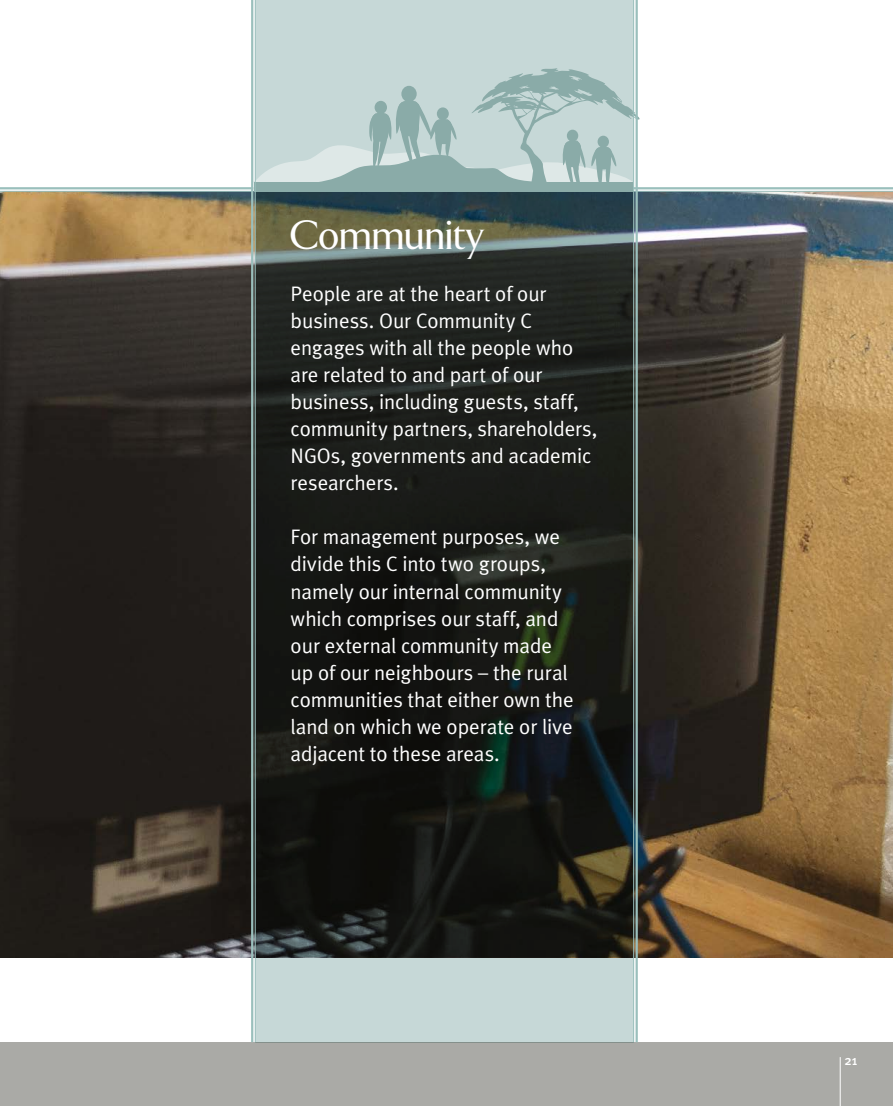
<style>
.page{position:relative;width:893px;height:1106px;background:#fff}
.page>*{position:absolute;margin:0;border:0;box-sizing:border-box;transform-origin:0 0}
.t1{font:500 42px "Arrow";letter-spacing:-.015em;color:#fff}
.t2{font:21px/27px "Meta Plus Normal";letter-spacing:-.005em;color:#fff}
.t3{font:500 13.5px "Meta Plus";color:#fff}
</style>
<div class="page">
<div style="left:0;top:1042px;width:893px;height:64px;background:#aaaaa6"></div>
<hr style="left:840px;top:1057px;width:1px;height:49px;background:#fff">
<img style="left:0;top:192px;width:893px;height:765px">
<hr style="left:633px;top:187px;width:260px;height:2px;background:#9abfbc">
<hr style="left:633px;top:191px;width:260px;height:1px;background:#9abfbc">
<div style="left:255px;top:0;width:378px;height:1042px;background:#c6d8d7"></div>
<svg style="left:256px;top:195px;width:377px;height:761px;background:#1d201c"></svg>
<hr style="left:0;top:187px;width:253px;height:2px;background:#9abfbc">
<hr style="left:0;top:191px;width:253px;height:1px;background:#9abfbc">
<svg style="left:253px;top:68px;width:387px;height:127px"></svg>
<hr style="left:251px;top:0;width:2px;height:1042px;background:#9abfbc">
<hr style="left:255px;top:0;width:1px;height:1042px;background:#9abfbc">
<hr style="left:635px;top:0;width:3px;height:1042px;background:#9abfbc">
<hr style="left:633px;top:0;width:1px;height:1042px;background:#9abfbc">
<h1 class="t1" style="left:291px;top:213px;width:194px">Community</h1>
<p class="t2" style="left:291px;top:280px;width:308px">People are at the heart of our business. Our Community C engages with all the people who are related to and part of our business, including guests, staff, community partners, shareholders,<br>NGOs, governments and academic researchers.</p>
<p class="t2" style="left:291px;top:523px;width:285px">For management purposes, we divide this C into two groups, namely our internal community which comprises our staff, and our external community made up of our neighbours – the rural communities that either own the land on which we operate or live adjacent to these areas.</p>
<p class="t3" style="left:844px;top:1052px;width:14px">21</p>
</div>
